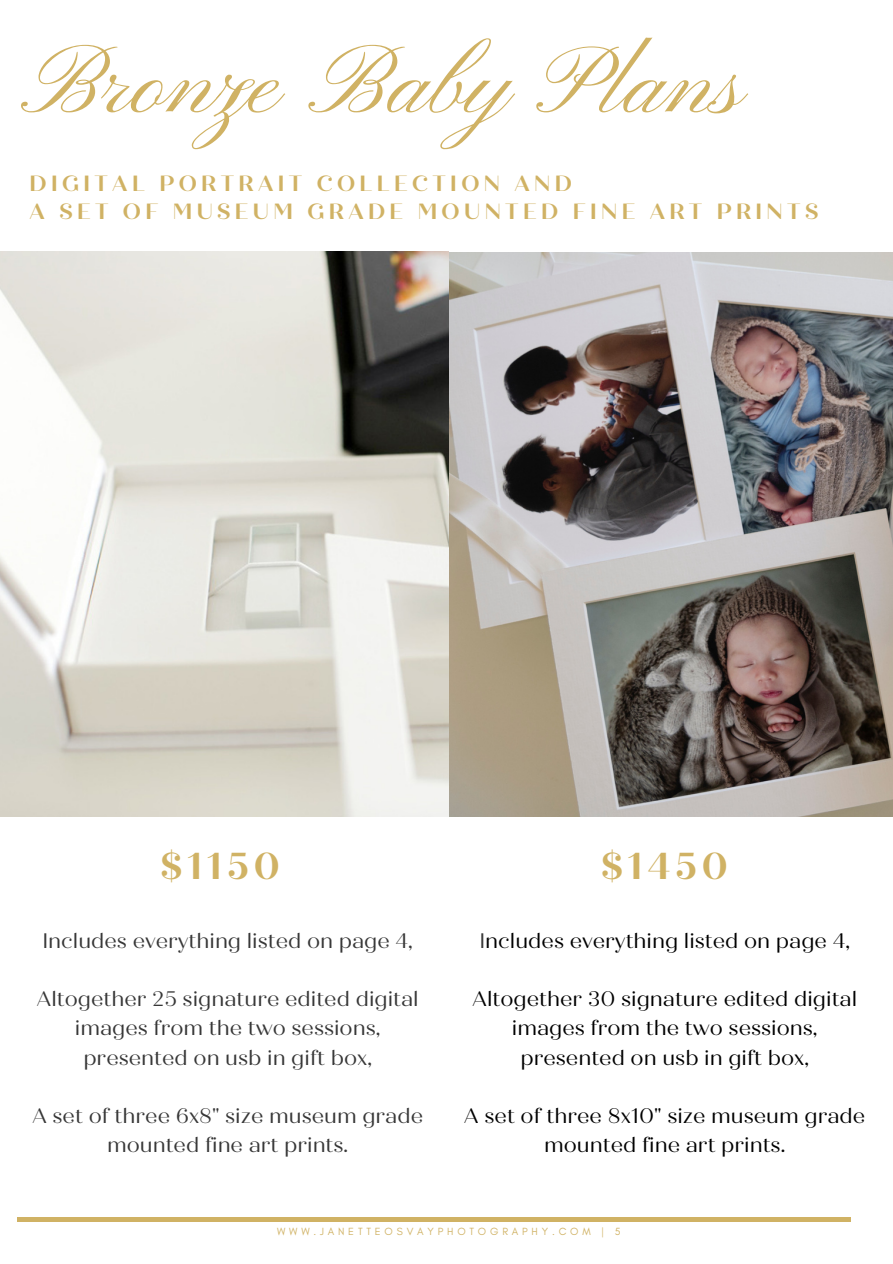
<style>
.page{position:relative;width:893px;height:1264px;background:#fff}
.page>*{position:absolute;margin:0;border:0;box-sizing:border-box;transform-origin:0 0}
.t1{font:95.85px "Pinyon Script";color:#d0b264}
.t2{font:700 37.5px "Quiche Display";letter-spacing:.13em;color:#d0b264}
.t3{font:700 22.05px "Quiche Display";letter-spacing:.2em;color:#d0b264}
.t4{font:21px/29.2px "Quiche Display";color:#000;text-align:center}
.t5{font:21px/29.2px "Quiche Display";color:#373737;text-align:center}
.t6{font:10.65px "Glacial Indifference";letter-spacing:.36em;color:#d0b264}
.s1{color:#373737}
</style>
<div class="page">
<img style="left:0;top:251px;width:892px;height:565px">
<hr style="left:17px;top:1217px;width:833px;height:3px;background:#d0b264">
<p class="t1" style="left:30px;top:30px;width:718px">Bronze Baby Plans</p>
<p class="t3" style="left:30px;top:170px;width:544px">DIGITAL PORTRAIT COLLECTION AND</p>
<p class="t3" style="left:30px;top:199px;width:790px">A SET OF MUSEUM GRADE MOUNTED FINE ART PRINTS</p>
<p class="t2" style="left:161px;top:843px;width:121px">$1150</p>
<p class="t5" style="left:42px;top:926px;width:372px">Includes everything listed on page 4,</p>
<p class="t5" style="left:36px;top:984px;width:383px">Altogether 25 signature edited digital images from the two sessions,</p>
<p class="t5" style="left:83px;top:1042px;width:290px">presented on usb in gift box,</p>
<p class="t5" style="left:32px;top:1101px;width:392px">A set of three 6x8" size museum grade mounted fine art prints.</p>
<p class="t2" style="left:601px;top:843px;width:129px">$1450</p>
<p class="t4" style="left:479px;top:926px;width:372px"><span class="s1">I</span>ncludes everything listed on page 4,</p>
<p class="t4" style="left:472px;top:984px;width:386px">Altogether 30 signature edited digital images from the two sessions,</p>
<p class="t4" style="left:520px;top:1042px;width:290px">presented on usb in gift box,</p>
<p class="t4" style="left:464px;top:1101px;width:403px">A set of three 8x10" size museum grade mounted fine art prints.</p>
<p class="t6" style="left:277px;top:1224px;width:345px">WWW.JANETTEOSVAYPHOTOGRAPHY.COM | 5</p>
</div>
